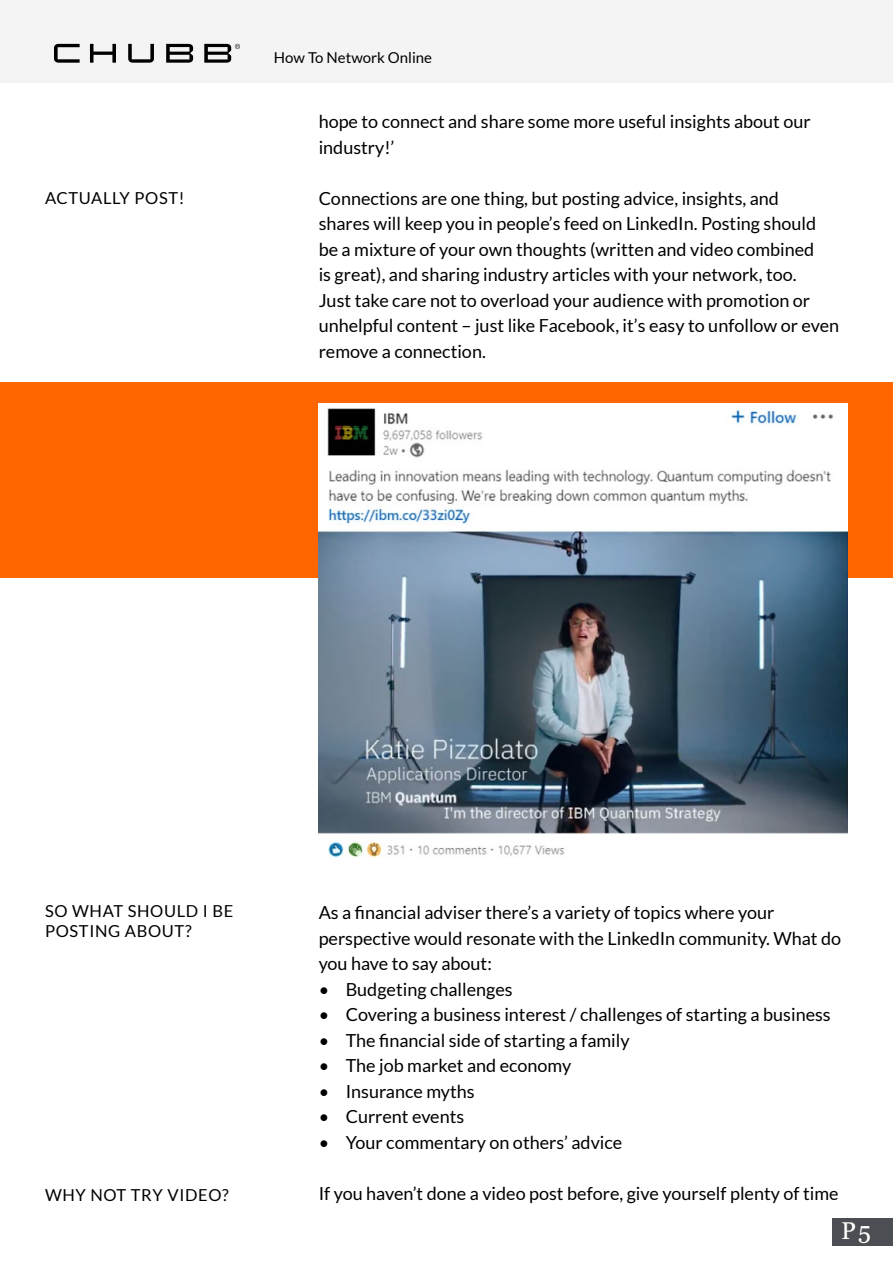
<style>
.page{position:relative;width:893px;height:1263px;background:#fff}
.page>*{position:absolute;margin:0;border:0;box-sizing:border-box;transform-origin:0 0}
.t1{font:24.3px "Georgia";color:#fff}
.t2{font:18px/25.5px "Lato";color:#000}
.t3{font:16.5px/19.8px "Lato";letter-spacing:.04em;color:#000}
.t4{font:15px "Lato";color:#000}
</style>
<div class="page">
<div style="left:0;top:0;width:893px;height:82px;background:#f4f4f4"></div>
<div style="left:832px;top:1218px;width:61px;height:27px;background:#4b4e53"></div>
<svg style="left:54px;top:44px;width:186px;height:19px"></svg>
<div style="left:0;top:383px;width:893px;height:195px;background:#f60"></div>
<img style="left:319px;top:403px;width:529px;height:455px">
<p class="t3" style="left:45px;top:188px;width:141px">ACTUALLY POST!</p>
<p class="t4" style="left:274px;top:49px;width:160px">How To Network Online</p>
<p class="t2" style="left:319px;top:109px;width:494px">hope to connect and share some more useful insights about our industry!’</p>
<p class="t2" style="left:319px;top:186px;width:522px">Connections are one thing, but posting advice, insights, and<br>shares will keep you in people’s feed on LinkedIn. Posting should be a mixture of your own thoughts (written and video combined<br>is great), and sharing industry articles with your network, too.<br>Just take care not to overload your audience with promotion or unhelpful content – just like Facebook, it’s easy to unfollow or even remove a connection.</p>
<p class="t3" style="left:45px;top:901px;width:190px">SO WHAT SHOULD I BE<br>POSTING ABOUT?</p>
<p class="t3" style="left:45px;top:1184px;width:185px">WHY NOT TRY VIDEO?</p>
<p class="t2" style="left:319px;top:900px;width:524px">As a financial adviser there’s a variety of topics where your perspective would resonate with the LinkedIn community. What do you have to say about:</p>
<p class="t2" style="left:319px;top:976px;width:195px">• Budgeting challenges</p>
<p class="t2" style="left:319px;top:1002px;width:514px">• Covering a business interest / challenges of starting a business</p>
<p class="t2" style="left:319px;top:1027px;width:313px">• The financial side of starting a family</p>
<p class="t2" style="left:319px;top:1053px;width:254px">• The job market and economy</p>
<p class="t2" style="left:319px;top:1078px;width:157px">• Insurance myths</p>
<p class="t2" style="left:319px;top:1104px;width:147px">• Current events</p>
<p class="t2" style="left:319px;top:1129px;width:305px">• Your commentary on others’ advice</p>
<p class="t2" style="left:319px;top:1180px;width:521px">If you haven’t done a video post before, give yourself plenty of time</p>
<h1 class="t1" style="left:841px;top:1213px;width:31px">P5</h1>
</div>
